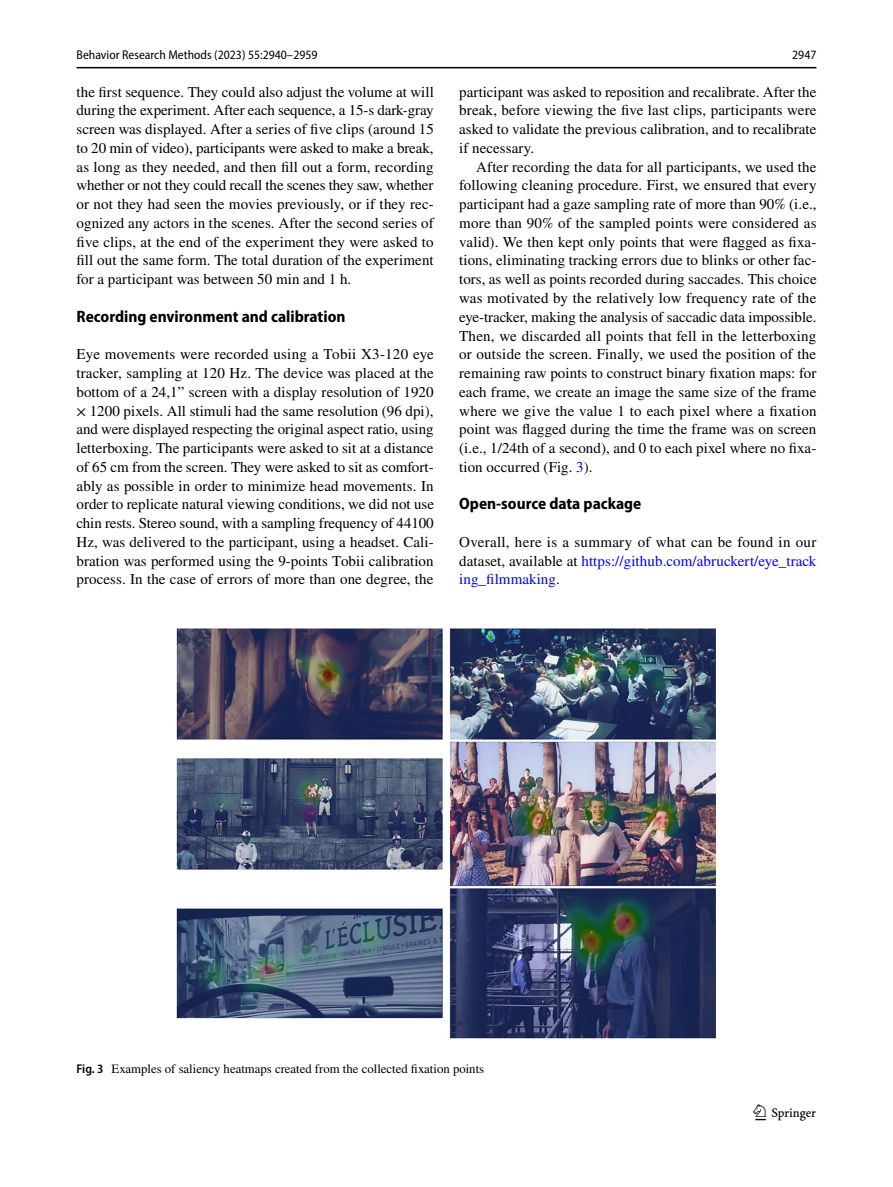
<style>
.page{position:relative;width:893px;height:1187px;background:#fff}
.page>*{position:absolute;margin:0;border:0;box-sizing:border-box;transform-origin:0 0}
.t1{font:22.5px "Springnew Regular 2";color:#000}
.t2{font:700 semi-condensed 16.5px "Myriad Pro";color:#000}
.t3{font:15px/18.8px "STIX";letter-spacing:.005em;color:#000;text-align:justify}
.t4{font:12.75px "STIX";color:#000}
.t5{font:semi-condensed 12.75px "Myriad Pro";color:#000}
.s1{color:#00f}
.s2{font-family:"Myriad Pro";font-weight:600;font-stretch:semi-condensed}
</style>
<div class="page">
<hr style="left:77px;top:67px;width:739px;height:1px;background:#000">
<img style="left:176px;top:629px;width:540px;height:409px">
<p class="t5" style="left:77px;top:48px;width:243px">Behavior Research Methods (2023) 55:2940–2959</p>
<p class="t5" style="left:792px;top:48px;width:26px">2947</p>
<p class="t3" style="left:77px;top:83px;width:359px">the first sequence. They could also adjust the volume at will during the experiment. After each sequence, a 15-s dark-gray screen was displayed. After a series of five clips (around 15 to 20 min of video), participants were asked to make a break, as long as they needed, and then fill out a form, recording whether or not they could recall the scenes they saw, whether or not they had seen the movies previously, or if they rec&shy;ognized any actors in the scenes. After the second series of five clips, at the end of the experiment they were asked to fill out the same form. The total duration of the experiment for a participant was between 50 min and 1 h.</p>
<p class="t2" style="left:77px;top:307px;width:270px">Recording environment and calibration</p>
<p class="t3" style="left:77px;top:346px;width:359px">Eye movements were recorded using a Tobii X3-120 eye tracker, sampling at 120 Hz. The device was placed at the bottom of a 24,1” screen with a display resolution of 1920 × 1200 pixels. All stimuli had the same resolution (96 dpi), and were displayed respecting the original aspect ratio, using letterboxing. The participants were asked to sit at a distance of 65 cm from the screen. They were asked to sit as comfort&shy;ably as possible in order to minimize head movements. In order to replicate natural viewing conditions, we did not use chin rests. Stereo sound, with a sampling frequency of 44100<br>Hz, was delivered to the participant, using a headset. Cali&shy;bration was performed using the 9-points Tobii calibration process. In the case of errors of more than one degree, the</p>
<p class="t3" style="left:459px;top:83px;width:359px">participant was asked to reposition and recalibrate. After the break, before viewing the five last clips, participants were asked to validate the previous calibration, and to recalibrate if necessary.</p>
<p class="t3" style="left:459px;top:158px;width:359px;text-indent:17px">After recording the data for all participants, we used the following cleaning procedure. First, we ensured that every participant had a gaze sampling rate of more than 90% (i.e., more than 90% of the sampled points were considered as valid). We then kept only points that were flagged as fixa&shy;tions, eliminating tracking errors due to blinks or other fac&shy;tors, as well as points recorded during saccades. This choice was motivated by the relatively low frequency rate of the eye-tracker, making the analysis of saccadic data impossible.<br>Then, we discarded all points that fell in the letterboxing or outside the screen. Finally, we used the position of the remaining raw points to construct binary fixation maps: for each frame, we create an image the same size of the frame where we give the value 1 to each pixel where a fixation point was flagged during the time the frame was on screen (i.e., 1/24th of a second), and 0 to each pixel where no fixa&shy;tion occurred (Fig. <span class="s1">3</span>).</p>
<p class="t2" style="left:459px;top:494px;width:184px">Open‑source data package</p>
<p class="t3" style="left:459px;top:533px;width:359px">Overall, here is a summary of what can be found in our dataset, available at <span class="s1">https://github.com/abruckert/eye_track ing_filmmaking</span>.</p>
<p class="t4" style="left:77px;top:1060px;width:409px"><span class="s2">Fig. 3</span> Examples of saliency heatmaps created from the collected fixation points</p>
<h1 class="t1" style="left:755px;top:1104px;width:62px">1 3</h1>
</div>
